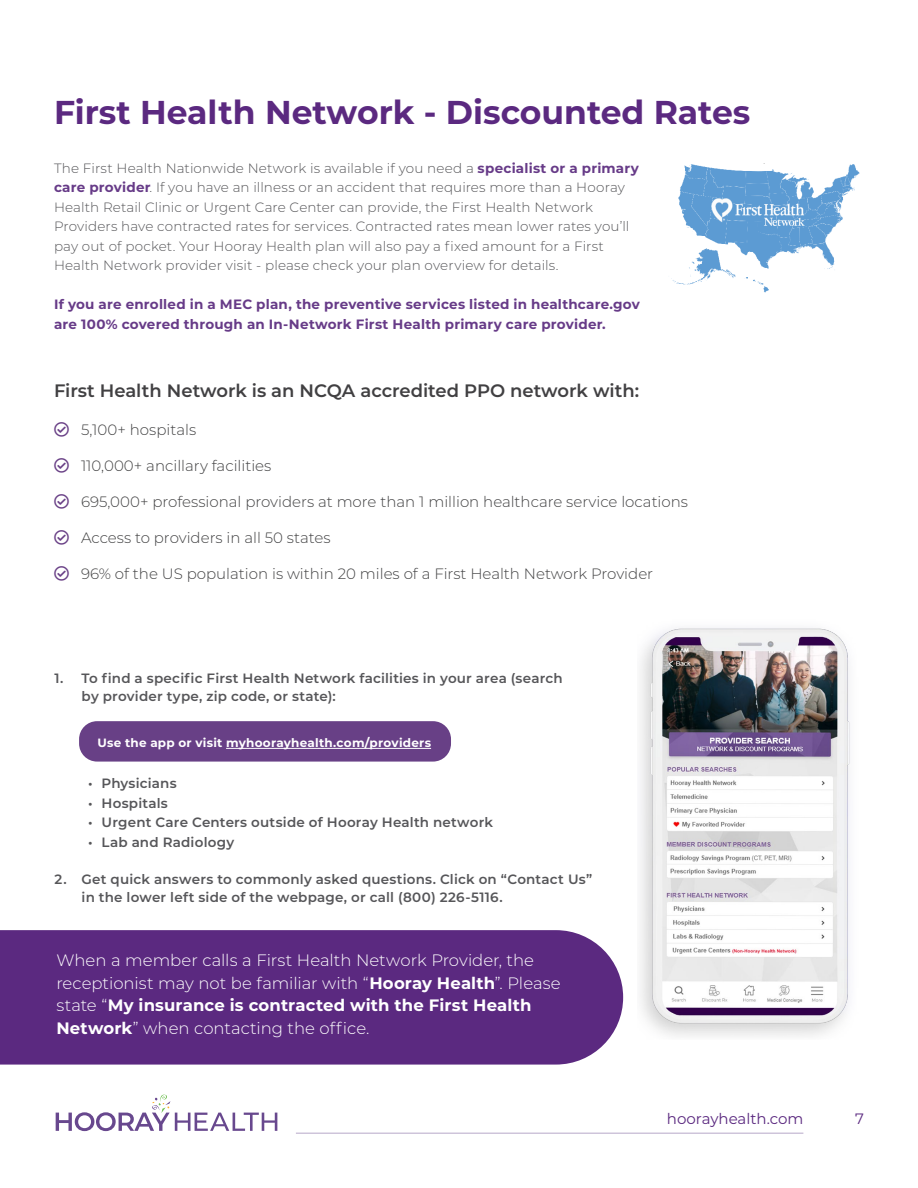
<style>
.page{position:relative;width:918px;height:1188px;background:#fff}
.page>*{position:absolute;margin:0;border:0;box-sizing:border-box;transform-origin:0 0}
.t1{font:700 33px "Montserrat";color:#5b2980}
.t2{font:600 18px "Montserrat";color:#414042}
.t3{font:300 16.5px/22.5px "Montserrat";color:#fff}
.t4{font:300 15px "Montserrat";color:#414142}
.t5{font:15px "Montserrat";color:#5b2980}
.t6{font:300 13.5px/19.5px "Montserrat";letter-spacing:.01em;color:#565659}
.t7{font:600 13.5px/18px "Montserrat";letter-spacing:.015em;color:#565659}
.t8{font:700 13.5px/19.5px "Montserrat";letter-spacing:.015em;color:#673b88}
.t9{font:700 12px "Montserrat";letter-spacing:.02em;color:#fff}
.s1{font-weight:700;color:#673b88}
.s2{font-weight:700}
</style>
<div class="page">
<svg style="left:56px;top:1095px;width:221px;height:36px"></svg>
<hr style="left:296px;top:1132px;width:507px;height:2px;background:#cec4da">
<img style="left:671px;top:164px;width:188px;height:129px">
<img style="left:711px;top:198px;width:95px;height:27px">
<div style="left:0;top:930px;width:623px;height:135px;background:#5b2980"></div>
<div style="left:79px;top:721px;width:372px;height:41px;background:#684086;border-radius:18px"></div>
<hr style="left:226px;top:748px;width:205px;height:1px;background:#fff">
<img style="left:640px;top:628px;width:210px;height:408px">
<h1 class="t1" style="left:54px;top:89px;width:698px">First Health Network - Discounted Rates</h1>
<p class="t6" style="left:54px;top:158px;width:586px">The First Health Nationwide Network is available if you need a <span class="s1">specialist or a primary care provider</span>. If you have an illness or an accident that requires more than a Hooray Health Retail Clinic or Urgent Care Center can provide, the First Health Network Providers have contracted rates for services. Contracted rates mean lower rates you’ll pay out of pocket. Your Hooray Health plan will also pay a fixed amount for a First Health Network provider visit - please check your plan overview for details.</p>
<p class="t8" style="left:54px;top:294px;width:587px">If you are enrolled in a MEC plan, the preventive services listed in healthcare.gov are 100% covered through an In-Network First Health primary care provider.</p>
<h2 class="t2" style="left:54px;top:378px;width:587px">First Health Network is an NCQA accredited PPO network with:</h2>
<p class="t4" style="left:81px;top:419px;width:117px">5,100+ hospitals</p>
<p class="t4" style="left:81px;top:455px;width:192px">110,000+ ancillary facilities</p>
<p class="t4" style="left:81px;top:491px;width:609px">695,000+ professional providers at more than 1 million healthcare service locations</p>
<p class="t4" style="left:81px;top:527px;width:251px">Access to providers in all 50 states</p>
<p class="t4" style="left:81px;top:563px;width:574px">96% of the US population is within 20 miles of a First Health Network Provider</p>
<p class="t7" style="left:82px;top:668px;width:483px;text-indent:-27px">1. To find a specific First Health Network facilities in your area (search by provider type, zip code, or state):</p>
<p class="t9" style="left:98px;top:734px;width:335px">Use the app or visit myhoorayhealth.com/providers</p>
<p class="t7" style="left:88px;top:774px;width:90px">• Physicians</p>
<p class="t7" style="left:88px;top:793px;width:81px">• Hospitals</p>
<p class="t7" style="left:88px;top:813px;width:406px">• Urgent Care Centers outside of Hooray Health network</p>
<p class="t7" style="left:88px;top:832px;width:148px">• Lab and Radiology</p>
<p class="t7" style="left:82px;top:869px;width:512px;text-indent:-27px">2. Get quick answers to commonly asked questions. Click on “Contact Us” in the lower left side of the webpage, or call (800) 226-5116.</p>
<p class="t3" style="left:56px;top:949px;width:506px">When a member calls a First Health Network Provider, the receptionist may not be familiar with “<span class="s2">Hooray Health</span>”. Please state “<span class="s2">My insurance is contracted with the First Health Network</span>” when contacting the office.</p>
<p class="t5" style="left:667px;top:1108px;width:138px">hoorayhealth.com</p>
<p class="t5" style="left:855px;top:1108px;width:10px">7</p>
</div>
